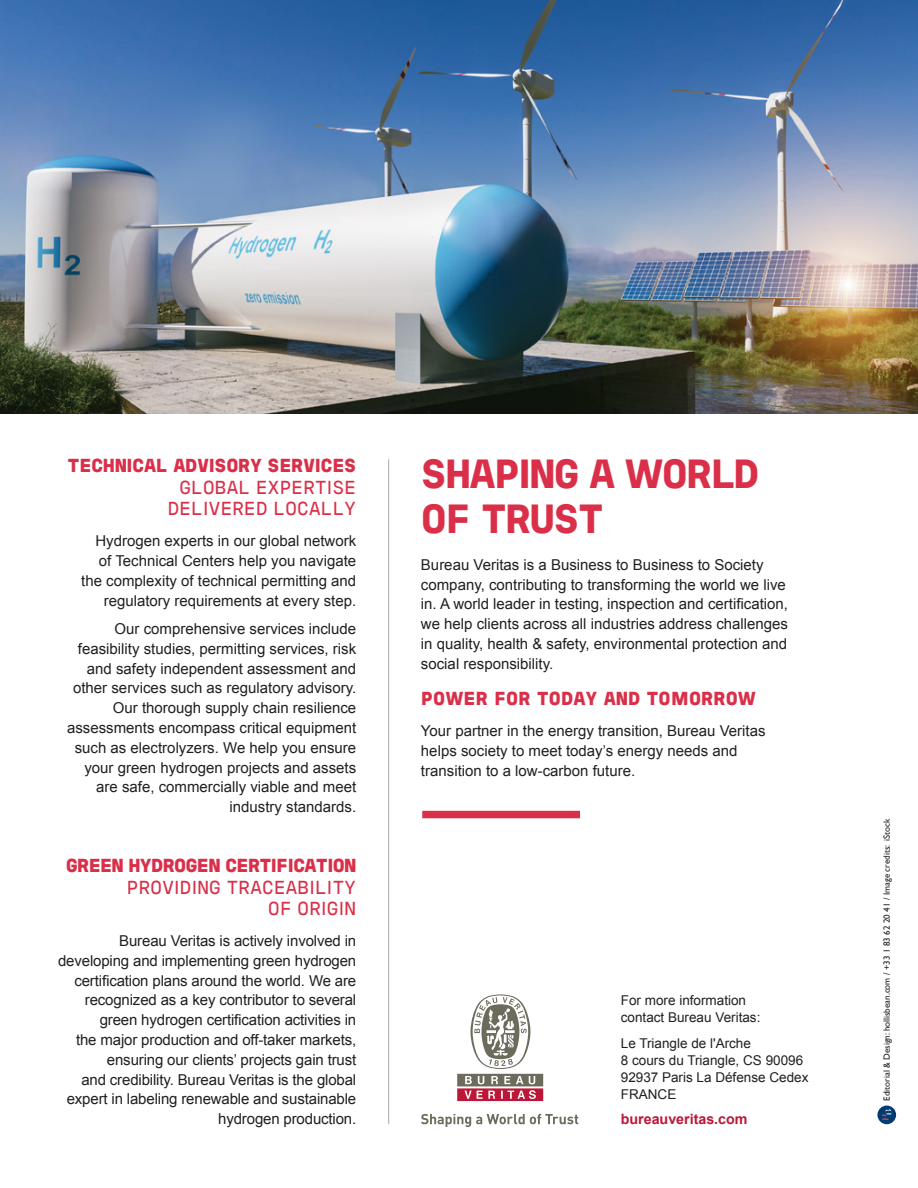
<style>
.page{position:relative;width:918px;height:1188px;background:#fff}
.page>*{position:absolute;margin:0;border:0;box-sizing:border-box;transform-origin:0 0}
.t1{font:700 expanded 40.5px/45px "Bureau Veritas";letter-spacing:-.05em;color:#da2f49}
.t2{font:ultra-condensed 18.75px/21.3px "Bureau Veritas";letter-spacing:-.02em;color:#da2f49;text-align:right}
.t3{font:900 condensed 18.75px "Bureau Veritas";letter-spacing:-.04em;color:#da2f49}
.t4{font:900 condensed 18.75px "Bureau Veritas";letter-spacing:-.02em;color:#da2f49}
.t5{font:900 condensed 18.75px "Bureau Veritas";color:#da2f49}
.t6{font:15px/19.8px "Arial";color:#231f20;text-align:right}
.t7{font:700 14.25px "Arial";color:#bd1738}
.t8{font:13.5px/17.1px "Arial";color:#231f20}
.t9{font:9px "Gill Sans";color:#231f20}
</style>
<div class="page">
<div style="left:877px;top:1106px;width:19px;height:18px;background:#003b72;border-radius:50%"></div>
<svg style="left:882px;top:1109px;width:9px;height:11px"></svg>
<svg style="left:457px;top:994px;width:86px;height:107px"></svg>
<svg style="left:421px;top:1114px;width:157px;height:13px"></svg>
<div style="left:422px;top:811px;width:158px;height:7px;background:#da2f49"></div>
<hr style="left:388px;top:459px;width:1px;height:665px;background:#a8a9ad">
<img style="left:0;top:0;width:918px;height:414px">
<p class="t4" style="left:68px;top:454px;width:290px">TECHNICAL ADVISORY SERVICES</p>
<p class="t2" style="left:167px;top:476px;width:190px">GLOBAL EXPERTISE<br>DELIVERED LOCALLY</p>
<p class="t6" style="left:81px;top:531px;width:277px">Hydrogen experts in our global network of Technical Centers help you navigate the complexity of technical permitting and regulatory requirements at every step.</p>
<p class="t6" style="left:67px;top:619px;width:291px">Our comprehensive services include feasibility studies, permitting services, risk and safety independent assessment and other services such as regulatory advisory.<br>Our thorough supply chain resilience assessments encompass critical equipment such as electrolyzers. We help you ensure your green hydrogen projects and assets are safe, commercially viable and meet industry standards.</p>
<p class="t3" style="left:66px;top:854px;width:292px">GREEN HYDROGEN CERTIFICATION</p>
<p class="t2" style="left:127px;top:876px;width:231px">PROVIDING TRACEABILITY<br>OF ORIGIN</p>
<p class="t6" style="left:58px;top:931px;width:300px">Bureau Veritas is actively involved in developing and implementing green hydrogen certification plans around the world. We are recognized as a key contributor to several green hydrogen certification activities in<br>the major production and off-taker markets, ensuring our clients’ projects gain trust<br>and credibility. Bureau Veritas is the global expert in labeling renewable and sustainable hydrogen production.</p>
<h1 class="t1" style="left:421px;top:451px;width:340px">SHAPING A WORLD<br>OF TRUST</h1>
<p class="t6" style="left:421px;top:555px;width:369px;text-align:left">Bureau Veritas is a Business to Business to Society company, contributing to transforming the world we live in. A world leader in testing, inspection and certification, we help clients across all industries address challenges in quality, health &amp; safety, environmental protection and social responsibility.</p>
<p class="t5" style="left:421px;top:687px;width:337px">POWER FOR TODAY AND TOMORROW</p>
<p class="t6" style="left:421px;top:721px;width:346px;text-align:left">Your partner in the energy transition, Bureau Veritas helps society to meet today’s energy needs and transition to a low-carbon future.</p>
<p class="t8" style="left:621px;top:992px;width:141px">For more information contact Bureau Veritas:</p>
<p class="t8" style="left:621px;top:1034px;width:189px">Le Triangle de l'Arche<br>8 cours du Triangle, CS 90096<br>92937 Paris La Défense Cedex<br>FRANCE</p>
<p class="t7" style="left:621px;top:1110px;width:128px">bureauveritas.com</p>
<p class="t9" style="left:882px;top:1101px;width:284px;rotate:-90deg">Editorial &amp; Design: hollisbean.com / +33 1 83 62 20 41 / Image credits: iStock</p>
</div>
